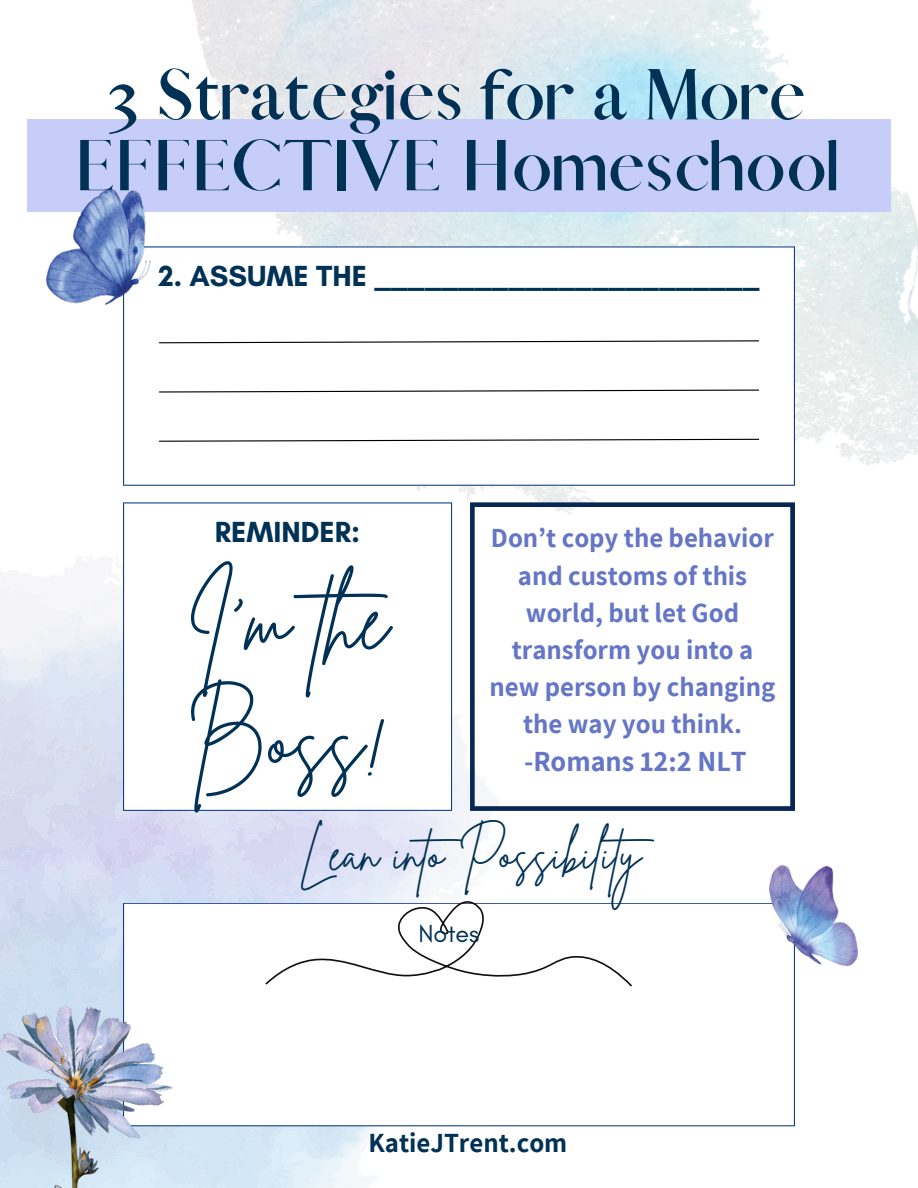
<style>
.page{position:relative;width:918px;height:1188px;background:#fff}
.page>*{position:absolute;margin:0;border:0;box-sizing:border-box;transform-origin:0 0}
.t1{font:84px/119.2px "Brittany Signature";color:#013255}
.t2{font:700 64.95px/70.8px "Afrah";color:#013255;text-align:center}
.t3{font:47.25px "Brittany Signature";color:#013255}
.t4{font:700 29.7px "Glacial Indifference";color:#013255}
.t5{font:700 28.5px "Assistant";color:#6576c7}
.t6{font:700 27px/37.2px "Assistant";color:#6576c7;text-align:center}
.t7{font:700 27px "Assistant";color:#013255}
.t8{font:25.2px "Glacial Indifference";color:#013255}
</style>
<div class="page">
<img style="left:192px;top:0;width:726px;height:514px">
<svg style="left:470px;top:502px;width:325px;height:309px"></svg>
<svg style="left:123px;top:246px;width:672px;height:240px"></svg>
<svg style="left:123px;top:502px;width:329px;height:309px"></svg>
<svg style="left:123px;top:903px;width:672px;height:223px"></svg>
<svg style="left:158px;top:340px;width:602px;height:4px"></svg>
<svg style="left:158px;top:389px;width:602px;height:4px"></svg>
<svg style="left:158px;top:438px;width:602px;height:4px"></svg>
<img style="left:770px;top:865px;width:88px;height:100px">
<img style="left:0;top:1006px;width:172px;height:182px">
<svg style="left:265px;top:900px;width:367px;height:87px"></svg>
<div style="left:27px;top:119px;width:864px;height:93px;background:#c5cdf8"></div>
<img style="left:46px;top:189px;width:105px;height:115px">
<h2 class="t2" style="left:75px;top:61px;width:766px">3 Strategies for a More<br>EFFECTIVE Homeschool</h2>
<p class="t4" style="left:159px;top:258px;width:602px">2. ASSUME THE _______________________</p>
<p class="t4" style="left:215px;top:513px;width:147px">REMINDER:</p>
<h1 class="t1" style="left:187px;top:562px;width:225px">I'm the<br>Boss!</h1>
<p class="t6" style="left:490px;top:519px;width:287px">Don’t copy the behavior and customs of this world, but let God transform you into a new person by changing the way you think.</p>
<p class="t5" style="left:524px;top:742px;width:224px">-Romans 12:2 NLT</p>
<h3 class="t3" style="left:299px;top:823px;width:370px">Lean into Possibility</h3>
<p class="t8" style="left:418px;top:918px;width:62px">Notes</p>
<p class="t7" style="left:368px;top:1125px;width:200px">KatieJTrent.com</p>
</div>
